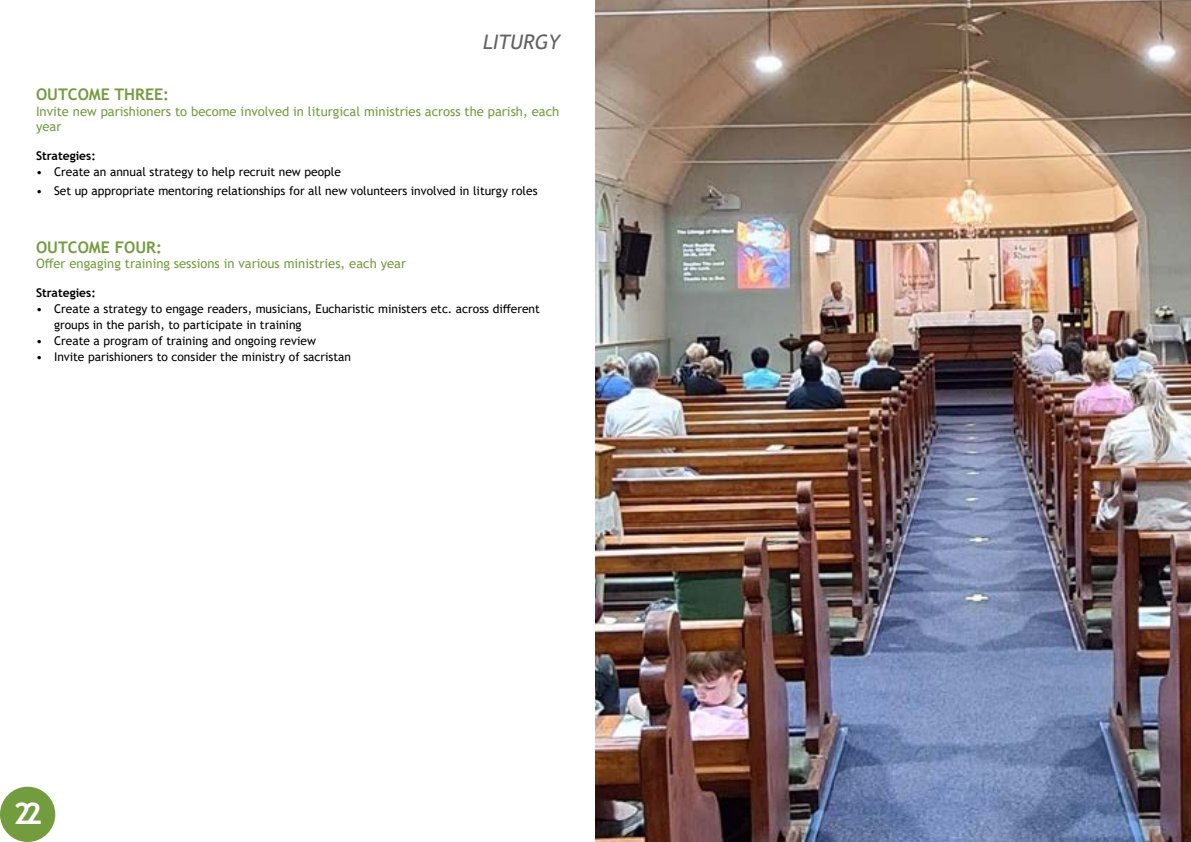
<style>
.page{position:relative;width:1191px;height:842px;background:#fff}
.page>*{position:absolute;margin:0;border:0;box-sizing:border-box;transform-origin:0 0}
.t1{font:700 30px "Trebuchet MS";color:#fff}
.t2{font:italic 20px "Trebuchet MS";color:#616261}
.t3{font:700 16px "Trebuchet MS";color:#739c3f}
.t4{font:13px/15.6px "Trebuchet MS";color:#739c3f}
.t5{font:12px/16px "Trebuchet MS";color:#000}
.t6{font:700 12px "Trebuchet MS";color:#000}
</style>
<div class="page">
<div style="left:0;top:787px;width:55px;height:55px;background:#739c3f;border-radius:50%"></div>
<img style="left:595px;top:0;width:596px;height:842px">
<h2 class="t2" style="left:483px;top:30px;width:78px">LITURGY</h2>
<h3 class="t3" style="left:36px;top:84px;width:135px">OUTCOME THREE:</h3>
<p class="t4" style="left:36px;top:103px;width:525px">Invite new parishioners to become involved in liturgical ministries across the parish, each year</p>
<p class="t6" style="left:36px;top:148px;width:61px">Strategies:</p>
<p class="t5" style="left:36px;top:164px;width:306px">• Create an annual strategy to help recruit new people</p>
<p class="t5" style="left:36px;top:183px;width:503px">• Set up appropriate mentoring relationships for all new volunteers involved in liturgy roles</p>
<h3 class="t3" style="left:36px;top:237px;width:127px">OUTCOME FOUR:</h3>
<p class="t4" style="left:36px;top:256px;width:371px">Offer engaging training sessions in various ministries, each year</p>
<p class="t6" style="left:36px;top:285px;width:61px">Strategies:</p>
<p class="t5" style="left:54px;top:301px;width:487px;text-indent:-18px">• Create a strategy to engage readers, musicians, Eucharistic ministers etc. across different groups in the parish, to participate in training</p>
<p class="t5" style="left:36px;top:333px;width:281px">• Create a program of training and ongoing review</p>
<p class="t5" style="left:36px;top:349px;width:316px">• Invite parishioners to consider the ministry of sacristan</p>
<h1 class="t1" style="left:13px;top:795px;width:30px">22</h1>
</div>
